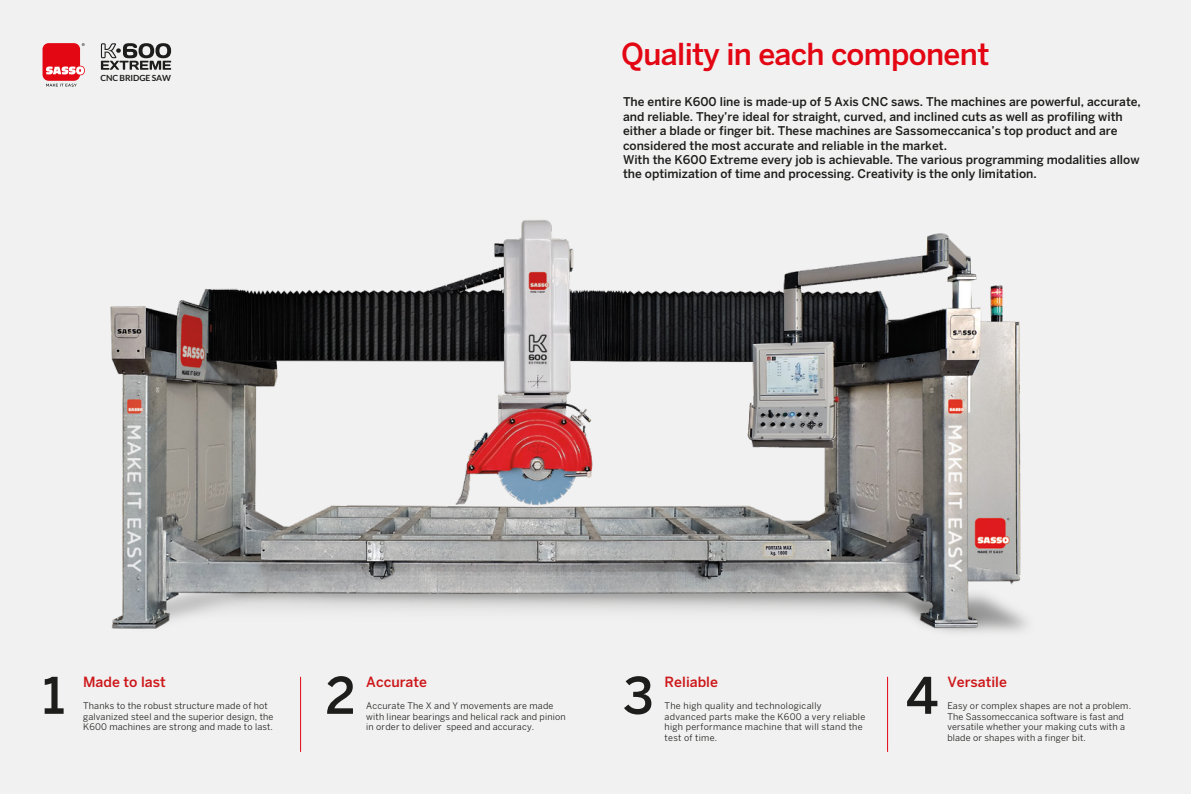
<style>
.page{position:relative;width:1191px;height:794px;background:#f1f1f1}
.page>*{position:absolute;margin:0;border:0;box-sizing:border-box;transform-origin:0 0}
.t1{font:500 50px "Benton Sans";color:#1d1d1b}
.t2{font:500 30px "Benton Sans";letter-spacing:-.02em;color:#e30613}
.t3{font:500 14px "Benton Sans";color:#cd1719}
.t4{font:500 12px/14.4px "Benton Sans";color:#1d1d1b}
.t5{font:9px/10.8px "Benton Sans";letter-spacing:.02em;color:#1d1d1b}
.t6{font:700 8.5px "Lato";letter-spacing:-.015em;color:#1d1d1b}
</style>
<div class="page">
<svg style="left:43px;top:43px;width:42px;height:44px"></svg>
<hr style="left:887px;top:677px;width:1px;height:75px;background:#e30613">
<hr style="left:300px;top:677px;width:1px;height:75px;background:#e30613">
<img style="left:110px;top:220px;width:917px;height:413px">
<svg style="left:101px;top:43px;width:70px;height:27px"></svg>
<p class="t6" style="left:100px;top:73px;width:72px">CNC BRIDGE SAW</p>
<h2 class="t2" style="left:621px;top:36px;width:370px">Quality in each component</h2>
<p class="t4" style="left:623px;top:95px;width:519px">The entire K600 line is made-up of 5 Axis CNC saws. The machines are powerful, accurate, and reliable. They’re ideal for straight, curved, and inclined cuts as well as profiling with either a blade or finger bit. These machines are Sassomeccanica’s top product and are considered the most accurate and reliable in the market.<br>With the K600 Extreme every job is achievable. The various programming modalities allow the optimization of time and processing. Creativity is the only limitation.</p>
<h1 class="t1" style="left:42px;top:666px;width:24px">1</h1>
<h1 class="t1" style="left:325px;top:666px;width:32px">2</h1>
<h1 class="t1" style="left:623px;top:666px;width:32px">3</h1>
<h1 class="t1" style="left:906px;top:666px;width:34px">4</h1>
<h3 class="t3" style="left:366px;top:673px;width:62px">Accurate</h3>
<p class="t5" style="left:366px;top:700px;width:201px">Accurate The X and Y movements are made with linear bearings and helical rack and pinion in order to deliver speed and accuracy.</p>
<h3 class="t3" style="left:83px;top:673px;width:84px">Made to last</h3>
<p class="t5" style="left:83px;top:700px;width:192px">Thanks to the robust structure made of hot galvanized steel and the superior design, the<br>K600 machines are strong and made to last.</p>
<h3 class="t3" style="left:664px;top:673px;width:55px">Reliable</h3>
<p class="t5" style="left:664px;top:700px;width:202px">The high quality and technologically advanced parts make the K600 a very reliable high performance machine that will stand the test of time.</p>
<h3 class="t3" style="left:947px;top:673px;width:61px">Versatile</h3>
<p class="t5" style="left:947px;top:700px;width:185px">Easy or complex shapes are not a problem.<br>The Sassomeccanica software is fast and versatile whether your making cuts with a blade or shapes with a finger bit.</p>
</div>
